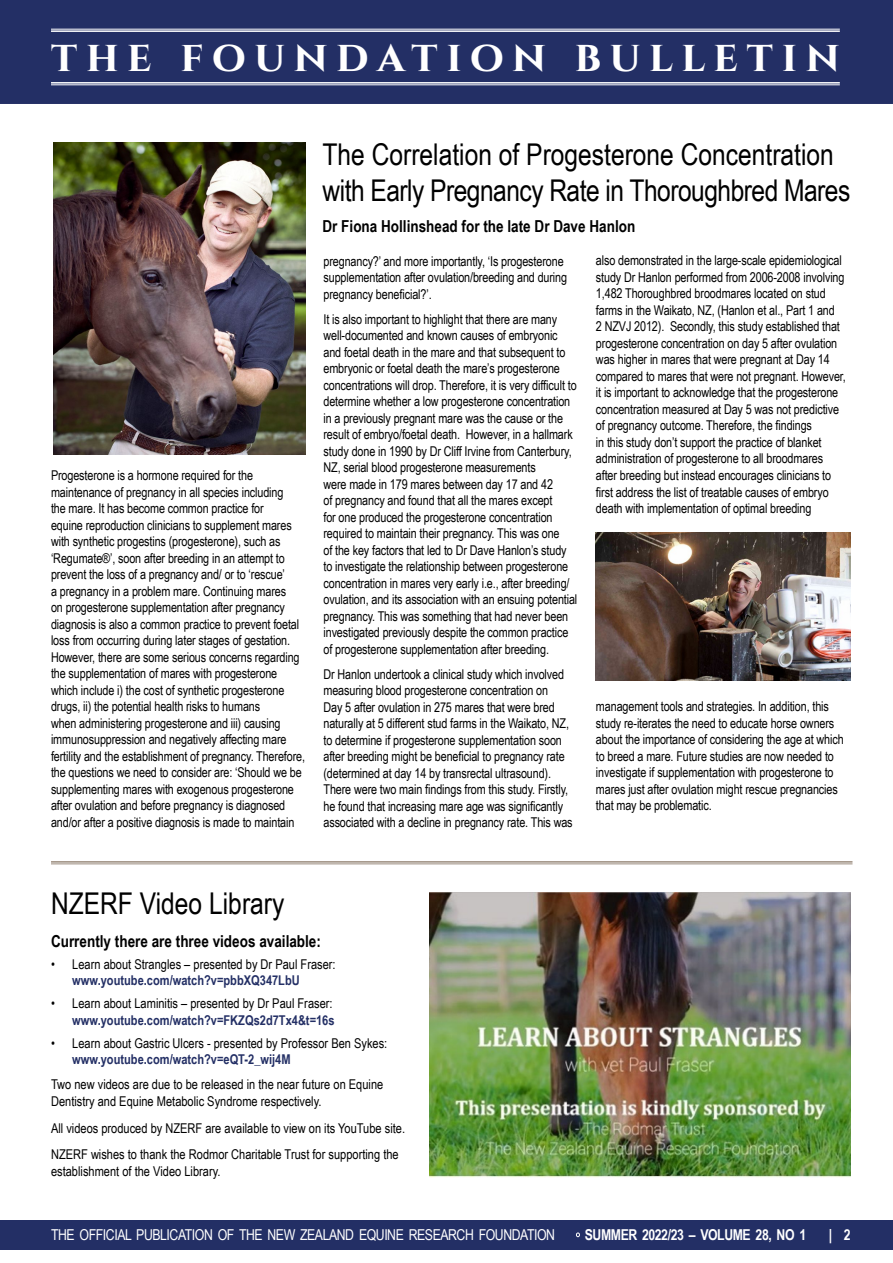
<style>
.page{position:relative;width:893px;height:1263px;background:#fff}
.page>*{position:absolute;margin:0;border:0;box-sizing:border-box;transform-origin:0 0}
.t1{font:700 43.5px "Cinzel";letter-spacing:.195em;color:#fff}
.t2{font:30px/36px "Arial Narrow";color:#000}
.t3{font:700 16.5px "Arial Narrow";color:#000}
.t4{font:15px "Arial Narrow";letter-spacing:-.03em;color:#fff}
.t5{font:700 15px "Arial Narrow";letter-spacing:-.03em;color:#fff}
.t6{font:13.5px/16.5px "Arial Narrow";letter-spacing:-.01em;color:#000}
.t7{font:700 13.5px "Arial Narrow";color:#232f65}
.s1{font-weight:400}
</style>
<div class="page">
<div style="left:0;top:1220px;width:893px;height:29px;background:#232f65"></div>
<div style="left:0;top:0;width:893px;height:104px;background:#232f65"></div>
<hr style="left:51px;top:29px;width:789px;height:1px;background:#fff">
<hr style="left:51px;top:30px;width:789px;height:2px;background:#fff">
<hr style="left:51px;top:82px;width:789px;height:2px;background:#fff">
<hr style="left:51px;top:85px;width:789px;height:1px;background:#fff">
<img style="left:596px;top:533px;width:254px;height:148px">
<hr style="left:51px;top:861px;width:801px;height:2px;background:#9a8b7d">
<hr style="left:51px;top:864px;width:801px;height:1px;background:#9a8b7d">
<img style="left:429px;top:892px;width:421px;height:286px">
<img style="left:53px;top:143px;width:252px;height:311px">
<h1 class="t1" style="left:51px;top:29px;width:790px">THE FOUNDATION BULLETIN</h1>
<p class="t6" style="left:51px;top:467px;width:256px">Progesterone is a hormone required for the maintenance of pregnancy in all species including<br>the mare. It has become common practice for<br>equine reproduction clinicians to supplement mares with synthetic progestins (progesterone), such as ‘Regumate®’, soon after breeding in an attempt to prevent the loss of a pregnancy and/ or to ‘rescue’<br>a pregnancy in a problem mare. Continuing mares<br>on progesterone supplementation after pregnancy diagnosis is also a common practice to prevent foetal loss from occurring during later stages of gestation.<br>However, there are some serious concerns regarding the supplementation of mares with progesterone which include i) the cost of synthetic progesterone drugs, ii) the potential health risks to humans<br>when administering progesterone and iii) causing immunosuppression and negatively affecting mare fertility and the establishment of pregnancy. Therefore, the questions we need to consider are: ‘Should we be supplementing mares with exogenous progesterone after ovulation and before pregnancy is diagnosed and/or after a positive diagnosis is made to maintain</p>
<h2 class="t2" style="left:322px;top:136px;width:529px">The Correlation of Progesterone Concentration with Early Pregnancy Rate in Thoroughbred Mares</h2>
<p class="t3" style="left:322px;top:214px;width:314px">Dr Fiona Hollinshead for the late Dr Dave Hanlon</p>
<p class="t6" style="left:323px;top:252px;width:245px">pregnancy?’ and more importantly, ‘Is progesterone supplementation after ovulation/breeding and during pregnancy beneficial?’.</p>
<p class="t6" style="left:323px;top:310px;width:255px">It is also important to highlight that there are many well-documented and known causes of embryonic and foetal death in the mare and that subsequent to embryonic or foetal death the mare’s progesterone concentrations will drop. Therefore, it is very difficult to determine whether a low progesterone concentration in a previously pregnant mare was the cause or the result of embryo/foetal death. However, in a hallmark study done in 1990 by Dr Cliff Irvine from Canterbury, NZ, serial blood progesterone measurements<br>were made in 179 mares between day 17 and 42<br>of pregnancy and found that all the mares except<br>for one produced the progesterone concentration required to maintain their pregnancy. This was one<br>of the key factors that led to Dr Dave Hanlon’s study to investigate the relationship between progesterone concentration in mares very early i.e., after breeding/ ovulation, and its association with an ensuing potential pregnancy. This was something that had never been investigated previously despite the common practice of progesterone supplementation after breeding.</p>
<p class="t6" style="left:323px;top:665px;width:251px">Dr Hanlon undertook a clinical study which involved measuring blood progesterone concentration on<br>Day 5 after ovulation in 275 mares that were bred naturally at 5 different stud farms in the Waikato, NZ, to determine if progesterone supplementation soon after breeding might be beneficial to pregnancy rate (determined at day 14 by transrectal ultrasound).<br>There were two main findings from this study. Firstly, he found that increasing mare age was significantly associated with a decline in pregnancy rate. This was</p>
<p class="t6" style="left:596px;top:252px;width:251px">also demonstrated in the large-scale epidemiological study Dr Hanlon performed from 2006-2008 involving 1,482 Thoroughbred broodmares located on stud farms in the Waikato, NZ, (Hanlon et al., Part 1 and<br>2 NZVJ 2012). Secondly, this study established that progesterone concentration on day 5 after ovulation was higher in mares that were pregnant at Day 14 compared to mares that were not pregnant. However, it is important to acknowledge that the progesterone concentration measured at Day 5 was not predictive of pregnancy outcome. Therefore, the findings<br>in this study don’t support the practice of blanket administration of progesterone to all broodmares after breeding but instead encourages clinicians to first address the list of treatable causes of embryo death with implementation of optimal breeding</p>
<p class="t6" style="left:596px;top:698px;width:249px">management tools and strategies. In addition, this study re-iterates the need to educate horse owners about the importance of considering the age at which to breed a mare. Future studies are now needed to investigate if supplementation with progesterone to mares just after ovulation might rescue pregnancies that may be problematic.</p>
<h2 class="t2" style="left:51px;top:884px;width:235px">NZERF Video Library</h2>
<p class="t3" style="left:51px;top:929px;width:271px">Currently there are three videos available:</p>
<p class="t6" style="left:51px;top:955px;width:286px">• Learn about Strangles – presented by Dr Paul Fraser:</p>
<p class="t7" style="left:72px;top:970px;width:229px">www.youtube.com/watch?v=pbbXQ347LbU</p>
<p class="t6" style="left:51px;top:995px;width:283px">• Learn about Laminitis – presented by Dr Paul Fraser:</p>
<p class="t7" style="left:72px;top:1010px;width:264px">www.youtube.com/watch?v=FKZQs2d7Tx4&amp;t=16s</p>
<p class="t6" style="left:51px;top:1034px;width:338px">• Learn about Gastric Ulcers - presented by Professor Ben Sykes:</p>
<p class="t7" style="left:72px;top:1049px;width:220px">www.youtube.com/watch?v=eQT-2_wij4M</p>
<p class="t6" style="left:51px;top:1076px;width:334px">Two new videos are due to be released in the near future on Equine<br>Dentistry and Equine Metabolic Syndrome respectively.</p>
<p class="t6" style="left:51px;top:1114px;width:356px;line-height:26.7px">All videos produced by NZERF are available to view on its YouTube site.<br>NZERF wishes to thank the Rodmor Charitable Trust for supporting the</p>
<p class="t6" style="left:51px;top:1162px;width:171px">establishment of the Video Library.</p>
<p class="t4" style="left:51px;top:1224px;width:506px">THE OFFICIAL PUBLICATION OF THE NEW ZEALAND EQUINE RESEARCH FOUNDATION</p>
<p class="t5" style="left:576px;top:1223px;width:232px"><span class="s1">•</span> SUMMER 2022/23 – VOLUME 28, NO 1</p>
<p class="t5" style="left:829px;top:1223px;width:23px">| 2</p>
</div>
